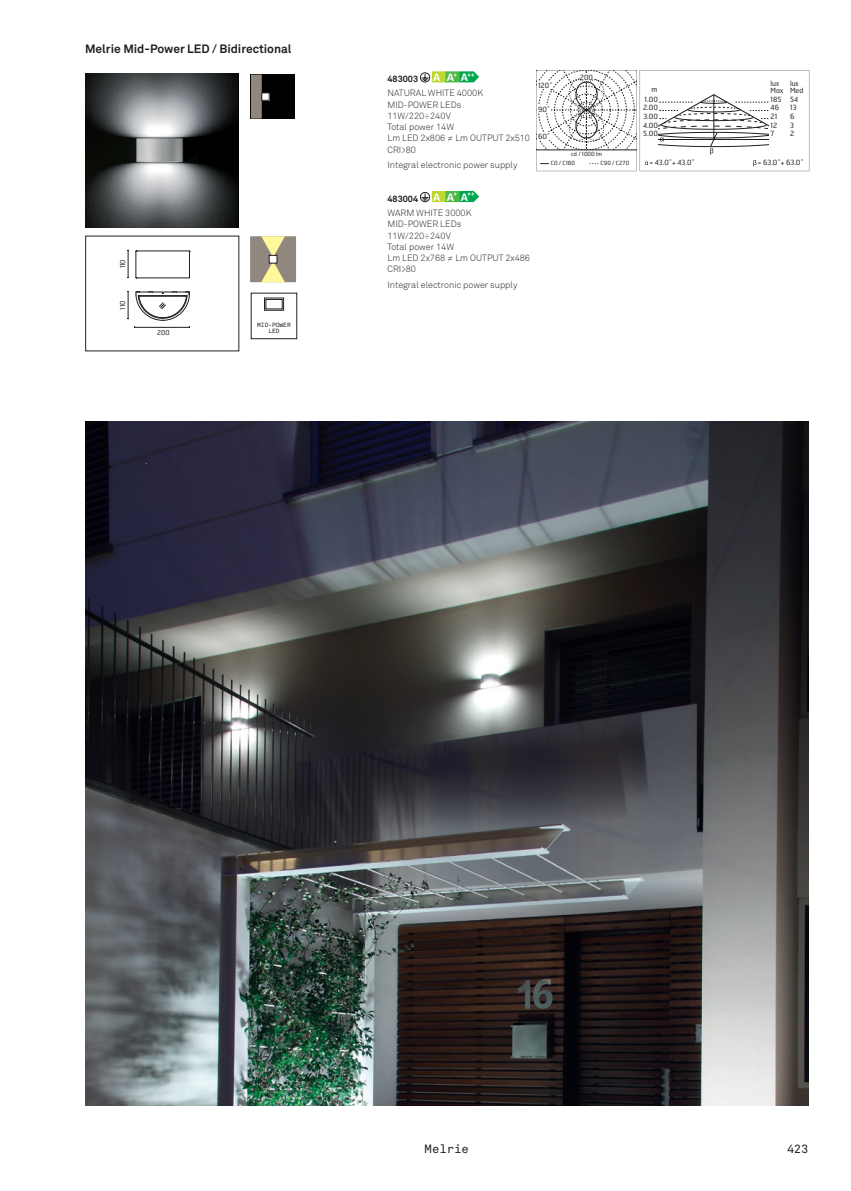
<style>
.page{position:relative;width:851px;height:1191px;background:#fff}
.page>*{position:absolute;margin:0;border:0;box-sizing:border-box;transform-origin:0 0}
.t1{font:700 12px "Akkurat";color:#231f20}
.t2{font:12px "Akkurat Mono";letter-spacing:-.015em;color:#231f20}
.t3{font:300 9px/11.2px "Akkurat";color:#231f20}
.t4{font:700 9px "Akkurat";color:#231f20}
.t5{font:7.2px/8.6px "Hermes FB";color:#231f20}
.t6{font:6.75px "Hermes FB";color:#231f20}
.t7{font:6px/6px "Akkurat Mono";color:#231f20;text-align:center}
.t8{font:5.7px "Hermes FB";color:#231f20}
.s1{font-family:"Calibri";font-size:12px;color:#fff}
</style>
<div class="page">
<img style="left:85px;top:422px;width:723px;height:684px">
<img style="left:86px;top:74px;width:153px;height:153px">
<svg style="left:250px;top:236px;width:46px;height:46px;background:#aaa184"></svg>
<div style="left:269px;top:255px;width:8px;height:8px;background:#fff"></div>
<div style="left:269px;top:255px;width:8px;height:8px;border:1px solid #231f20"></div>
<svg style="left:127px;top:250px;width:2px;height:28px"></svg>
<svg style="left:127px;top:291px;width:2px;height:29px"></svg>
<hr style="left:136px;top:278px;width:53px;height:1px;background:#231f20">
<hr style="left:136px;top:251px;width:53px;height:1px;background:#231f20">
<svg style="left:189px;top:251px;width:1px;height:27px"></svg>
<svg style="left:136px;top:252px;width:1px;height:27px"></svg>
<svg style="left:136px;top:291px;width:54px;height:30px"></svg>
<hr style="left:135px;top:327px;width:54px;height:1px;background:#231f20">
<svg style="left:536px;top:70px;width:273px;height:101px"></svg>
<div style="left:251px;top:75px;width:44px;height:44px;background:#000"></div>
<svg style="left:251px;top:75px;width:11px;height:44px"></svg>
<div style="left:262px;top:93px;width:7px;height:7px;background:#fff"></div>
<div style="left:264px;top:298px;width:20px;height:12px;border:1px solid #231f20"></div>
<div style="left:266px;top:299px;width:16px;height:10px;border:1px solid #231f20"></div>
<div style="left:420px;top:72px;width:10px;height:10px;border:1px solid #231f20;border-radius:50%"></div>
<svg style="left:421px;top:71px;width:58px;height:11px"></svg>
<div style="left:420px;top:192px;width:10px;height:10px;border:1px solid #231f20;border-radius:50%"></div>
<svg style="left:421px;top:191px;width:58px;height:11px"></svg>
<h1 class="t1" style="left:85px;top:41px;width:208px">Melrie Mid-Power LED / Bidirectional</h1>
<p class="t6" style="left:118px;top:268px;width:11px;rotate:-90deg">110</p>
<p class="t6" style="left:118px;top:310px;width:11px;rotate:-90deg">110</p>
<p class="t6" style="left:157px;top:328px;width:14px">200</p>
<p class="t7" style="left:257px;top:322px;width:35px">MID-POWER<br>LED</p>
<p class="t4" style="left:387px;top:74px;width:89px">483003 <span class="s1">A A</span><sup>+</sup> <span class="s1">A</span><sup>++</sup></p>
<p class="t3" style="left:387px;top:87px;width:144px">NATURAL WHITE 4000K<br>MID-POWER LEDs<br>11W/220÷240V<br>Total power 14W<br>Lm LED 2x806 ≠ Lm OUTPUT 2x510<br>CRI&gt;80</p>
<p class="t3" style="left:387px;top:159px;width:131px">Integral electronic power supply</p>
<p class="t3" style="left:387px;top:207px;width:144px">WARM WHITE 3000K<br>MID-POWER LEDs<br>11W/220÷240V<br>Total power 14W<br>Lm LED 2x768 ≠ Lm OUTPUT 2x486<br>CRI&gt;80</p>
<p class="t3" style="left:387px;top:279px;width:131px">Integral electronic power supply</p>
<p class="t4" style="left:387px;top:193px;width:89px">483004 <span class="s1">A A</span><sup>+</sup> <span class="s1">A</span><sup>++</sup></p>
<p class="t5" style="left:538px;top:81px;width:16px">120˚</p>
<p class="t5" style="left:538px;top:105px;width:14px">90˚</p>
<p class="t5" style="left:538px;top:132px;width:14px">60˚</p>
<p class="t5" style="left:579px;top:73px;width:15px">200</p>
<p class="t8" style="left:571px;top:150px;width:32px">cd / 1000 lm</p>
<p class="t8" style="left:550px;top:160px;width:26px">C0 / C180</p>
<p class="t8" style="left:600px;top:160px;width:30px">C90 / C270</p>
<p class="t5" style="left:644px;top:84px;width:15px;line-height:10.2px;text-align:right">m<br>1.00</p>
<p class="t5" style="left:643px;top:103px;width:16px;text-align:justify">2.00<br>3.00<br>4.00<br>5.00</p>
<p class="t5" style="left:770px;top:78px;width:10px">lux</p>
<p class="t5" style="left:790px;top:78px;width:10px">lux</p>
<p class="t5" style="left:790px;top:86px;width:15px">Med</p>
<p class="t5" style="left:770px;top:86px;width:14px">Max</p>
<p class="t5" style="left:770px;top:95px;width:29px">185 54<br>46</p>
<p class="t5" style="left:790px;top:103px;width:8px">13</p>
<p class="t5" style="left:770px;top:112px;width:8px">21</p>
<p class="t5" style="left:790px;top:112px;width:6px">6</p>
<p class="t5" style="left:770px;top:120px;width:8px">12</p>
<p class="t5" style="left:790px;top:120px;width:5px">3</p>
<p class="t5" style="left:770px;top:129px;width:5px">7</p>
<p class="t5" style="left:790px;top:129px;width:6px">2</p>
<p class="t5" style="left:649px;top:158px;width:47px">= 43.0˚+ 43.0˚</p>
<p class="t5" style="left:757px;top:158px;width:47px">= 63.0˚+ 63.0˚</p>
<h1 class="t2" style="left:424px;top:1141px;width:46px">Melrie</h1>
<h1 class="t2" style="left:787px;top:1141px;width:23px">423</h1>
</div>
